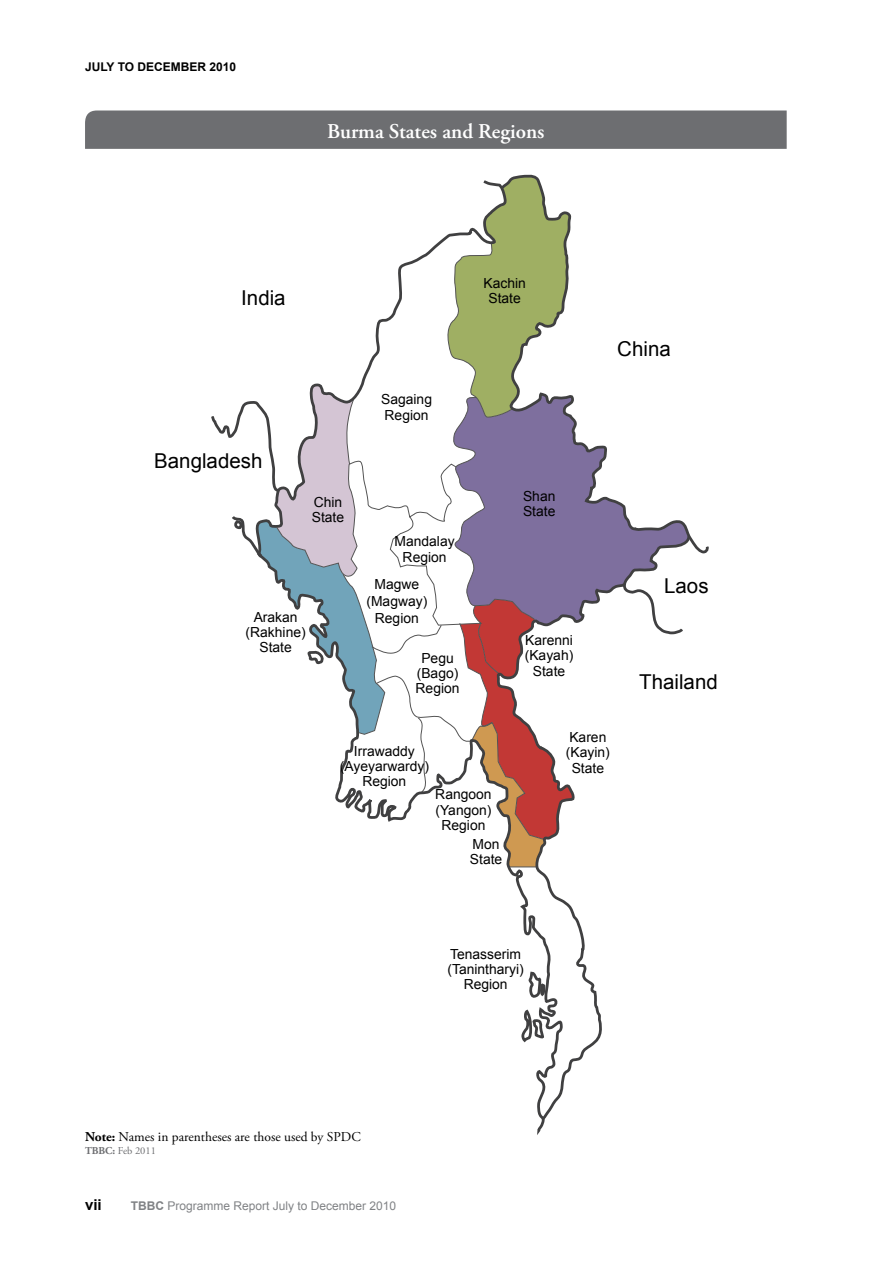
<style>
.page{position:relative;width:893px;height:1263px;background:#fff}
.page>*{position:absolute;margin:0;border:0;box-sizing:border-box;transform-origin:0 0}
.t1{font:600 21px "Adobe Garamond Pro";color:#fff}
.t2{font:20.55px "Arial";color:#000}
.t3{font:700 15px "Arial";color:#000}
.t4{font:13.8px/15.3px "Arial";color:#000;text-align:center}
.t5{font:13.5px "Adobe Garamond Pro";color:#000}
.t6{font:12px "Arial";color:#808285}
.t7{font:700 12px "Arial";color:#000}
.t8{font:10.5px "Adobe Garamond Pro";color:#6d6e71}
.s1{font-weight:700}
</style>
<div class="page">
<svg style="left:620px;top:557px;width:63px;height:78px"></svg>
<svg style="left:509px;top:174px;width:200px;height:383px"></svg>
<svg style="left:255px;top:179px;width:297px;height:643px"></svg>
<svg style="left:494px;top:580px;width:134px;height:542px"></svg>
<div style="left:85px;top:110px;width:702px;height:39px;background:#6d6e71"></div>
<p class="t7" style="left:85px;top:59px;width:153px">JULY TO DECEMBER 2010</p>
<p class="t1" style="left:327px;top:119px;width:219px">Burma States and Regions</p>
<p class="t2" style="left:241px;top:285px;width:46px">India</p>
<p class="t4" style="left:483px;top:276px;width:44px">Kachin<br>State</p>
<p class="t2" style="left:617px;top:336px;width:55px">China</p>
<p class="t2" style="left:154px;top:448px;width:110px">Bangladesh</p>
<p class="t4" style="left:312px;top:495px;width:34px;text-align:left">Chin<br>State</p>
<p class="t4" style="left:246px;top:609px;width:62px">Arakan (Rakhine)<br>State</p>
<p class="t4" style="left:381px;top:392px;width:52px;text-align:left">Sagaing<br>Region</p>
<p class="t4" style="left:395px;top:534px;width:62px">Mandalay<br>Region</p>
<p class="t4" style="left:366px;top:576px;width:62px;line-height:16.6px">Magwe (Magway)<br>Region</p>
<p class="t4" style="left:416px;top:650px;width:45px">Pegu (Bago)<br>Region</p>
<p class="t4" style="left:340px;top:743px;width:91px">Irrawaddy (Ayeyarwardy)<br>Region</p>
<p class="t4" style="left:435px;top:787px;width:58px">Rangoon (Yangon)<br>Region</p>
<p class="t4" style="left:470px;top:836px;width:34px;text-align:left">Mon<br>State</p>
<p class="t4" style="left:523px;top:488px;width:34px;text-align:left">Shan<br>State</p>
<p class="t4" style="left:525px;top:633px;width:50px">Karenni (Kayah)<br>State</p>
<p class="t4" style="left:566px;top:730px;width:45px">Karen (Kayin)<br>State</p>
<p class="t2" style="left:664px;top:573px;width:46px">Laos</p>
<p class="t2" style="left:639px;top:668px;width:80px">Thailand</p>
<p class="t4" style="left:447px;top:946px;width:78px">Tenasserim (Tanintharyi)<br>Region</p>
<p class="t5" style="left:85px;top:1129px;width:277px"><span class="s1">Note:</span> Names in parentheses are those used by SPDC</p>
<p class="t8" style="left:85px;top:1144px;width:73px"><span class="s1">TBBC:</span> Feb 2011</p>
<p class="t3" style="left:85px;top:1195px;width:18px">vii</p>
<p class="t6" style="left:131px;top:1198px;width:267px"><span class="s1">TBBC</span> Programme Report July to December 2010</p>
</div>
